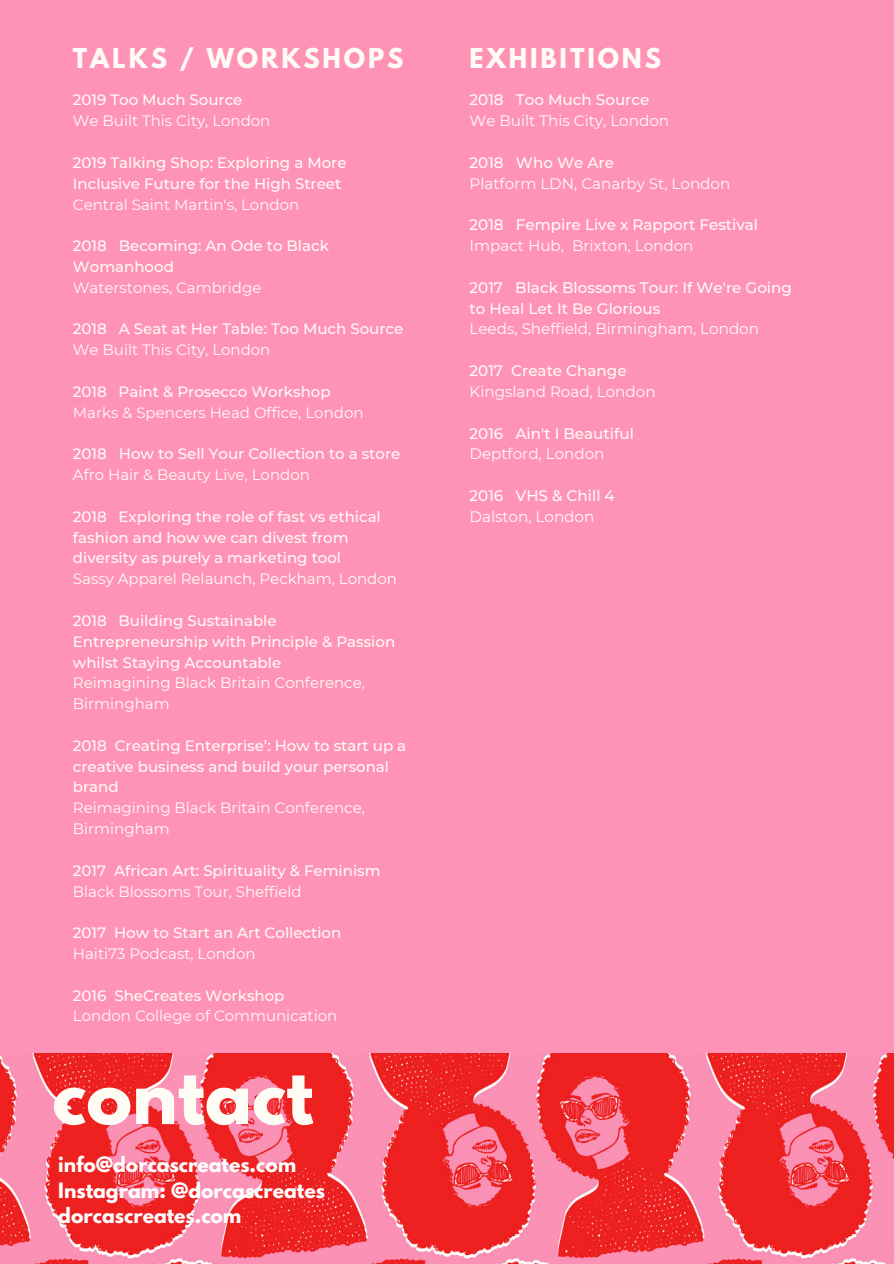
<style>
.page{position:relative;width:894px;height:1264px;background:#fff}
.page>*{position:absolute;margin:0;border:0;box-sizing:border-box;transform-origin:0 0}
.t1{font:700 69px "League Spartan";color:#fffcf6}
.t2{font:700 24.3px "League Spartan";letter-spacing:.12em;color:#fffcf6}
.t3{font:700 18.75px/26px "League Spartan";color:#fff}
.t4{font:500 15.15px/20.9px "Montserrat";color:#fffcf6}
.t5{font:15.15px "Montserrat";color:#fffcf6}
.t6{font:500 15px/20.9px "Montserrat";color:#fffcf6}
.t7{font:15px/20.9px "Montserrat";color:#fffcf6}
</style>
<div class="page">
<div style="left:0;top:0;width:893px;height:1263px;background:#ff93b7"></div>
<img style="left:0;top:1053px;width:893px;height:210px">
<h2 class="t2" style="left:73px;top:46px;width:332px">TALKS / WORKSHOPS</h2>
<p class="t6" style="left:73px;top:90px;width:171px">2019 Too Much Source</p>
<p class="t7" style="left:73px;top:110px;width:199px">We Built This City, London</p>
<p class="t6" style="left:73px;top:152px;width:275px">2019 Talking Shop: Exploring a More<br>Inclusive Future for the High Street</p>
<p class="t7" style="left:73px;top:194px;width:228px">Central Saint Martin's, London</p>
<p class="t6" style="left:73px;top:235px;width:257px">2018 Becoming: An Ode to Black<br>Womanhood</p>
<p class="t7" style="left:73px;top:277px;width:190px">Waterstones, Cambridge</p>
<p class="t6" style="left:73px;top:319px;width:332px">2018 A Seat at Her Table: Too Much Source</p>
<p class="t7" style="left:73px;top:339px;width:199px">We Built This City, London</p>
<p class="t6" style="left:73px;top:381px;width:259px">2018 Paint &amp; Prosecco Workshop</p>
<p class="t7" style="left:73px;top:402px;width:292px">Marks &amp; Spencers Head Office, London</p>
<p class="t6" style="left:73px;top:443px;width:329px">2018 How to Sell Your Collection to a store</p>
<p class="t7" style="left:73px;top:464px;width:238px">Afro Hair &amp; Beauty Live, London</p>
<p class="t6" style="left:73px;top:506px;width:309px">2018 Exploring the role of fast vs ethical fashion and how we can divest from diversity as purely a marketing tool</p>
<p class="t7" style="left:73px;top:568px;width:325px">Sassy Apparel Relaunch, Peckham, London</p>
<p class="t6" style="left:73px;top:610px;width:324px">2018 Building Sustainable<br>Entrepreneurship with Principle &amp; Passion whilst Staying Accountable</p>
<p class="t7" style="left:73px;top:672px;width:293px">Reimagining Black Britain Conference,<br>Birmingham</p>
<p class="t6" style="left:73px;top:735px;width:335px">2018 Creating Enterprise’: How to start up a creative business and build your personal brand</p>
<p class="t7" style="left:73px;top:797px;width:293px">Reimagining Black Britain Conference,<br>Birmingham</p>
<p class="t6" style="left:73px;top:860px;width:309px">2017 African Art: Spirituality &amp; Feminism</p>
<p class="t7" style="left:73px;top:880px;width:230px">Black Blossoms Tour, Sheffield</p>
<p class="t6" style="left:73px;top:922px;width:270px">2017 How to Start an Art Collection</p>
<p class="t7" style="left:73px;top:943px;width:184px">Haiti73 Podcast, London</p>
<p class="t6" style="left:73px;top:984px;width:213px">2016 SheCreates Workshop</p>
<p class="t7" style="left:73px;top:1005px;width:266px">London College of Communication</p>
<h1 class="t1" style="left:52px;top:1061px;width:262px">contact</h1>
<p class="t3" style="left:58px;top:1153px;width:268px">info@dorcascreates.com<br>Instagram: @dorcascreates dorcascreates.com</p>
<h2 class="t2" style="left:469px;top:46px;width:193px">EXHIBITIONS</h2>
<p class="t4" style="left:469px;top:90px;width:181px">2018 Too Much Source</p>
<p class="t5" style="left:469px;top:112px;width:201px">We Built This City, London</p>
<p class="t4" style="left:469px;top:152px;width:146px">2018 Who We Are</p>
<p class="t5" style="left:469px;top:174px;width:262px">Platform LDN, Canarby St, London</p>
<p class="t4" style="left:469px;top:214px;width:290px">2018 Fempire Live x Rapport Festival</p>
<p class="t5" style="left:469px;top:236px;width:225px">Impact Hub, Brixton, London</p>
<p class="t4" style="left:469px;top:277px;width:324px">2017 Black Blossoms Tour: If We're Going to Heal Let It Be Glorious</p>
<p class="t5" style="left:469px;top:320px;width:291px">Leeds, Sheffield, Birmingham, London</p>
<p class="t4" style="left:469px;top:360px;width:159px">2017 Create Change</p>
<p class="t5" style="left:469px;top:382px;width:187px">Kingsland Road, London</p>
<p class="t4" style="left:469px;top:422px;width:166px">2016 Ain't I Beautiful</p>
<p class="t5" style="left:469px;top:444px;width:136px">Deptford, London</p>
<p class="t4" style="left:469px;top:485px;width:147px">2016 VHS &amp; Chill 4</p>
<p class="t5" style="left:469px;top:507px;width:126px">Dalston, London</p>
</div>
